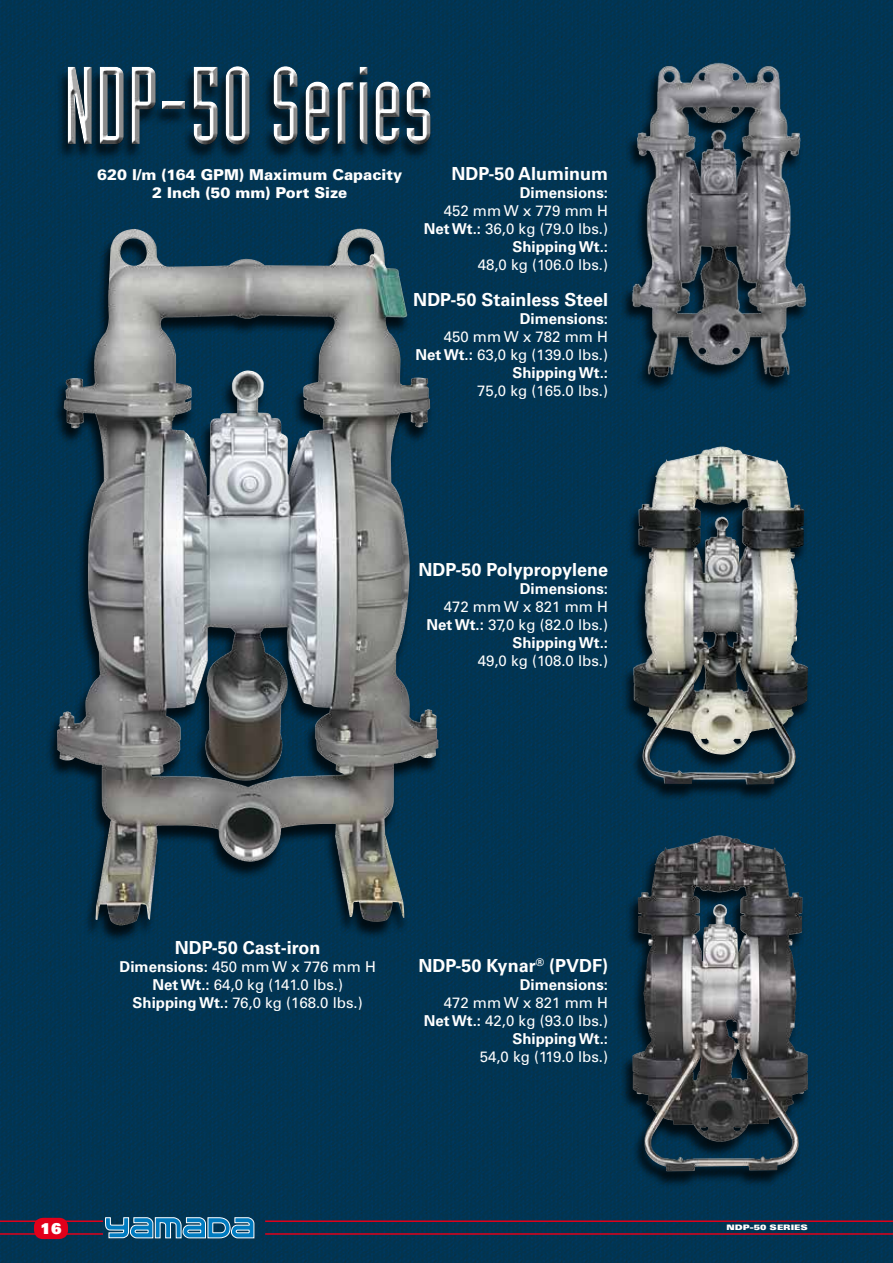
<style>
.page{position:relative;width:893px;height:1263px;background:#fff}
.page>*{position:absolute;margin:0;border:0;box-sizing:border-box;transform-origin:0 0}
.t1{font:108px "Industria LT Std Solid";color:#fff}
.t2{font:700 18px "Univers LT Std";color:#fff}
.t3{font:15px/18px "Univers LT Std";color:#fff;text-align:right}
.t4{font:900 15px/18px "Univers LT Std";color:#fff;text-align:center}
.t5{font:700 15px "Univers LT Std";color:#fff}
.t6{font:15px "Univers LT Std X Black";color:#fff}
.t7{font:7.5px "Univers LT Std X Black Ex";color:#fff}
.s1{font-weight:700}
</style>
<div class="page">
<img style="left:0;top:0;width:893px;height:1263px">
<hr style="left:0;top:1220px;width:103px;height:2px;background:#e2001a">
<hr style="left:0;top:1233px;width:103px;height:2px;background:#e2001a">
<hr style="left:265px;top:1220px;width:628px;height:2px;background:#e2001a">
<hr style="left:265px;top:1233px;width:628px;height:2px;background:#e2001a">
<svg style="left:104px;top:1217px;width:151px;height:22px"></svg>
<div style="left:34px;top:1218px;width:34px;height:21px;background:#e2001a;border-radius:9px"></div>
<div style="left:620px;top:65px;width:189px;height:328px;background:#013451"></div>
<img style="left:624px;top:55px;width:190px;height:330px">
<div style="left:620px;top:837px;width:191px;height:352px;background:#000;opacity:.75"></div>
<img style="left:632px;top:835px;width:176px;height:336px">
<div style="left:621px;top:448px;width:190px;height:354px;background:#000;opacity:.75"></div>
<img style="left:633px;top:446px;width:175px;height:339px">
<div style="left:45px;top:230px;width:397px;height:712px;background:#000;opacity:.75"></div>
<img style="left:57px;top:228px;width:381px;height:697px">
<div style="left:55px;top:67px;width:379px;height:95px;background:#000;opacity:.75"></div>
<div style="left:60px;top:59px;width:378px;height:88px;background:#013553"></div>
<svg style="left:60px;top:62px;width:378px;height:90px"></svg>
<h1 class="t1" style="left:64px;top:47px;width:371px">NDP-50 Series</h1>
<p class="t4" style="left:97px;top:165px;width:307px">620 l/m (164 GPM) Maximum Capacity<br>2 Inch (50 mm) Port Size</p>
<p class="t2" style="left:451px;top:163px;width:158px">NDP-50 Aluminum</p>
<p class="t5" style="left:520px;top:184px;width:90px">Dimensions:</p>
<p class="t3" style="left:424px;top:202px;width:186px">452 mm W x 779 mm H<br><span class="s1">Net Wt.:</span> 36,0 kg (79.0 lbs.)<br><span class="s1">Shipping Wt.:</span></p>
<p class="t3" style="left:478px;top:256px;width:132px">48,0 kg (106.0 lbs.)</p>
<p class="t2" style="left:413px;top:289px;width:196px">NDP-50 Stainless Steel</p>
<p class="t5" style="left:520px;top:310px;width:90px">Dimensions:</p>
<p class="t3" style="left:416px;top:328px;width:194px">450 mm W x 782 mm H<br><span class="s1">Net Wt.:</span> 63,0 kg (139.0 lbs.)<br><span class="s1">Shipping Wt.:</span></p>
<p class="t3" style="left:477px;top:382px;width:132px">75,0 kg (165.0 lbs.)</p>
<p class="t2" style="left:418px;top:559px;width:191px">NDP-50 Polypropylene</p>
<p class="t5" style="left:520px;top:580px;width:90px">Dimensions:</p>
<p class="t3" style="left:427px;top:598px;width:183px">472 mm W x 821 mm H<br><span class="s1">Net Wt.:</span> 37,0 kg (82.0 lbs.)<br><span class="s1">Shipping Wt.:</span></p>
<p class="t3" style="left:478px;top:652px;width:132px">49,0 kg (108.0 lbs.)</p>
<p class="t2" style="left:175px;top:937px;width:147px">NDP-50 Cast-iron</p>
<p class="t3" style="left:120px;top:958px;width:258px;text-align:center"><span class="s1">Dimensions:</span> 450 mm W x 776 mm H<br><span class="s1">Net Wt.:</span> 64,0 kg (141.0 lbs.)<br><span class="s1">Shipping Wt.:</span> 76,0 kg (168.0 lbs.)</p>
<p class="t2" style="left:418px;top:955px;width:191px">NDP-50 Kynar<sup>®</sup> (PVDF)</p>
<p class="t5" style="left:520px;top:976px;width:90px">Dimensions:</p>
<p class="t3" style="left:424px;top:994px;width:186px">472 mm W x 821 mm H<br><span class="s1">Net Wt.:</span> 42,0 kg (93.0 lbs.)<br><span class="s1">Shipping Wt.:</span></p>
<p class="t3" style="left:480px;top:1048px;width:130px">54,0 kg (119.0 lbs.)</p>
<p class="t6" style="left:40px;top:1218px;width:23px">16</p>
<p class="t7" style="left:727px;top:1223px;width:83px">NDP-50 SERIES</p>
</div>
